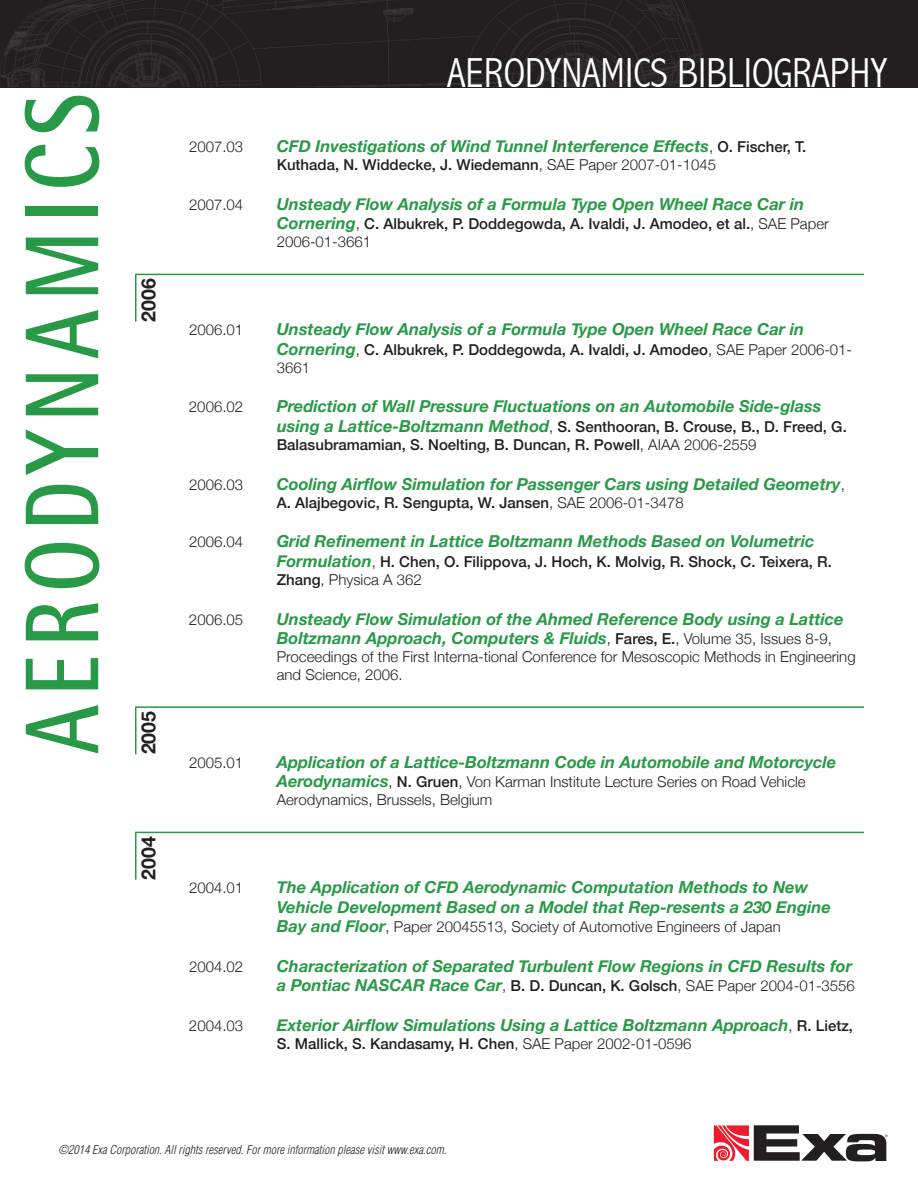
<style>
.page{position:relative;width:918px;height:1188px;background:#fff}
.page>*{position:absolute;margin:0;border:0;box-sizing:border-box;transform-origin:0 0}
.t1{font:700 105px "Rotis Semi Sans";letter-spacing:.1em;color:#289a47;scale:.8 1}
.t2{font:300 condensed 42px "Abadi";color:#fff}
.t3{font:700 19.5px "Helvetica Neue";color:#231f20}
.t4{font:italic 700 16.5px/19.5px "Helvetica Neue";color:#289a47}
.t5{font:500 15px/18px "Helvetica Neue";color:#231f20}
.t6{font:300 15px/18px "Helvetica Neue";color:#231f20}
.t7{font:italic 300 condensed 12px "Helvetica";color:#231f20}
.s1{font-weight:300;font-style:normal;font-size:15px;color:#231f20}
.s2{font-weight:500;font-style:normal;font-size:15px;color:#231f20}
.s3{font-weight:300}
.s4{font-weight:700;font-style:italic;font-size:16.5px;color:#289a47}
.s5{font-weight:500}
</style>
<div class="page">
<div style="left:0;top:0;width:918px;height:88px;background:#231f20"></div>
<img style="left:1px;top:0;width:702px;height:86px">
<svg style="left:714px;top:1125px;width:174px;height:36px"></svg>
<hr style="left:135px;top:274px;width:729px;height:1px;background:#289a47">
<hr style="left:135px;top:275px;width:1px;height:47px;background:#289a47">
<hr style="left:135px;top:706px;width:729px;height:2px;background:#289a47">
<hr style="left:135px;top:708px;width:1px;height:46px;background:#289a47">
<hr style="left:135px;top:832px;width:729px;height:1px;background:#289a47">
<hr style="left:135px;top:833px;width:1px;height:47px;background:#289a47">
<h1 class="t1" style="left:-2px;top:754px;width:827px;rotate:-90deg">AERODYNAMICS</h1>
<p class="t3" style="left:133px;top:322px;width:45px;rotate:-90deg">2006</p>
<p class="t3" style="left:133px;top:754px;width:45px;rotate:-90deg">2005</p>
<p class="t3" style="left:133px;top:880px;width:45px;rotate:-90deg">2004</p>
<h2 class="t2" style="left:447px;top:48px;width:442px">AERODYNAMICS BIBLIOGRAPHY</h2>
<p class="t6" style="left:189px;top:137px;width:56px">2007.03</p>
<p class="t4" style="left:277px;top:137px;width:531px">CFD Investigations of Wind Tunnel Interference Effects<span class="s1">,</span> <span class="s2">O. Fischer, T.</span></p>
<p class="t5" style="left:277px;top:155px;width:441px">Kuthada, N. Widdecke, J. Wiedemann<span class="s3">, SAE Paper 2007-01-1045</span></p>
<p class="t6" style="left:189px;top:195px;width:56px">2007.04</p>
<p class="t4" style="left:277px;top:195px;width:529px">Unsteady Flow Analysis of a Formula Type Open Wheel Race Car in</p>
<p class="t5" style="left:277px;top:214px;width:554px"><span class="s4">Cornering</span><span class="s3">,</span> C. Albukrek, P. Doddegowda, A. Ivaldi, J. Amodeo, et al.<span class="s3">, SAE Paper<br>2006-01-3661</span></p>
<p class="t6" style="left:189px;top:320px;width:56px">2006.01</p>
<p class="t4" style="left:277px;top:320px;width:529px">Unsteady Flow Analysis of a Formula Type Open Wheel Race Car in</p>
<p class="t5" style="left:277px;top:340px;width:577px"><span class="s4">Cornering</span><span class="s3">,</span> C. Albukrek, P. Doddegowda, A. Ivaldi, J. Amodeo<span class="s3">, SAE Paper 2006-01-<br>3661</span></p>
<p class="t6" style="left:189px;top:397px;width:56px">2006.02</p>
<p class="t4" style="left:277px;top:397px;width:546px">Prediction of Wall Pressure Fluctuations on an Automobile Side-glass</p>
<p class="t5" style="left:277px;top:417px;width:572px"><span class="s4">using a Lattice-Boltzmann Method</span><span class="s3">,</span> S. Senthooran, B. Crouse, B., D. Freed, G.<br>Balasubramamian, S. Noelting, B. Duncan, R. Powell<span class="s3">, AIAA 2006-2559</span></p>
<p class="t6" style="left:189px;top:474px;width:56px">2006.03</p>
<p class="t4" style="left:277px;top:474px;width:570px">Cooling Airflow Simulation for Passenger Cars using Detailed Geometry<span class="s1">,</span></p>
<p class="t5" style="left:277px;top:493px;width:409px">A. Alajbegovic, R. Sengupta, W. Jansen<span class="s3">, SAE 2006-01-3478</span></p>
<p class="t6" style="left:189px;top:532px;width:56px">2006.04</p>
<p class="t4" style="left:277px;top:532px;width:539px">Grid Refinement in Lattice Boltzmann Methods Based on Volumetric</p>
<p class="t5" style="left:277px;top:552px;width:557px"><span class="s4">Formulation</span><span class="s3">,</span> H. Chen, O. Filippova, J. Hoch, K. Molvig, R. Shock, C. Teixera, R.<br>Zhang<span class="s3">, Physica A 362</span></p>
<p class="t6" style="left:189px;top:609px;width:56px">2006.05</p>
<p class="t4" style="left:277px;top:609px;width:568px">Unsteady Flow Simulation of the Ahmed Reference Body using a Lattice<br>Boltzmann Approach, Computers &amp; Fluids<span class="s1">,</span> <span class="s2">Fares, E.</span><span class="s1">, Volume 35, Issues 8-9,</span></p>
<p class="t6" style="left:277px;top:647px;width:580px">Proceedings of the First Interna-tional Conference for Mesoscopic Methods in Engineering and Science, 2006.</p>
<p class="t6" style="left:189px;top:753px;width:56px">2005.01</p>
<p class="t4" style="left:277px;top:753px;width:561px">Application of a Lattice-Boltzmann Code in Automobile and Motorcycle</p>
<p class="t6" style="left:277px;top:772px;width:530px"><span class="s4">Aerodynamics</span>, <span class="s5">N. Gruen</span>, Von Karman Institute Lecture Series on Road Vehicle<br>Aerodynamics, Brussels, Belgium</p>
<p class="t6" style="left:189px;top:878px;width:56px">2004.01</p>
<p class="t4" style="left:277px;top:878px;width:556px">The Application of CFD Aerodynamic Computation Methods to New<br>Vehicle Development Based on a Model that Rep-resents a 230 Engine</p>
<p class="t6" style="left:277px;top:917px;width:505px"><span class="s4">Bay and Floor</span>, Paper 20045513, Society of Automotive Engineers of Japan</p>
<p class="t6" style="left:189px;top:957px;width:56px">2004.02</p>
<p class="t4" style="left:277px;top:957px;width:577px">Characterization of Separated Turbulent Flow Regions in CFD Results for</p>
<p class="t6" style="left:277px;top:976px;width:580px"><span class="s4">a Pontiac NASCAR Race Car</span>, <span class="s5">B. D. Duncan, K. Golsch</span>, SAE Paper 2004-01-3556</p>
<p class="t6" style="left:189px;top:1016px;width:56px">2004.03</p>
<p class="t4" style="left:277px;top:1016px;width:578px">Exterior Airflow Simulations Using a Lattice Boltzmann Approach<span class="s1">,</span> <span class="s2">R. Lietz,</span></p>
<p class="t5" style="left:277px;top:1034px;width:416px">S. Mallick, S. Kandasamy, H. Chen<span class="s3">, SAE Paper 2002-01-0596</span></p>
<p class="t7" style="left:58px;top:1142px;width:389px">©2014 Exa Corporation. All rights reserved. For more information please visit www.exa.com.</p>
</div>
